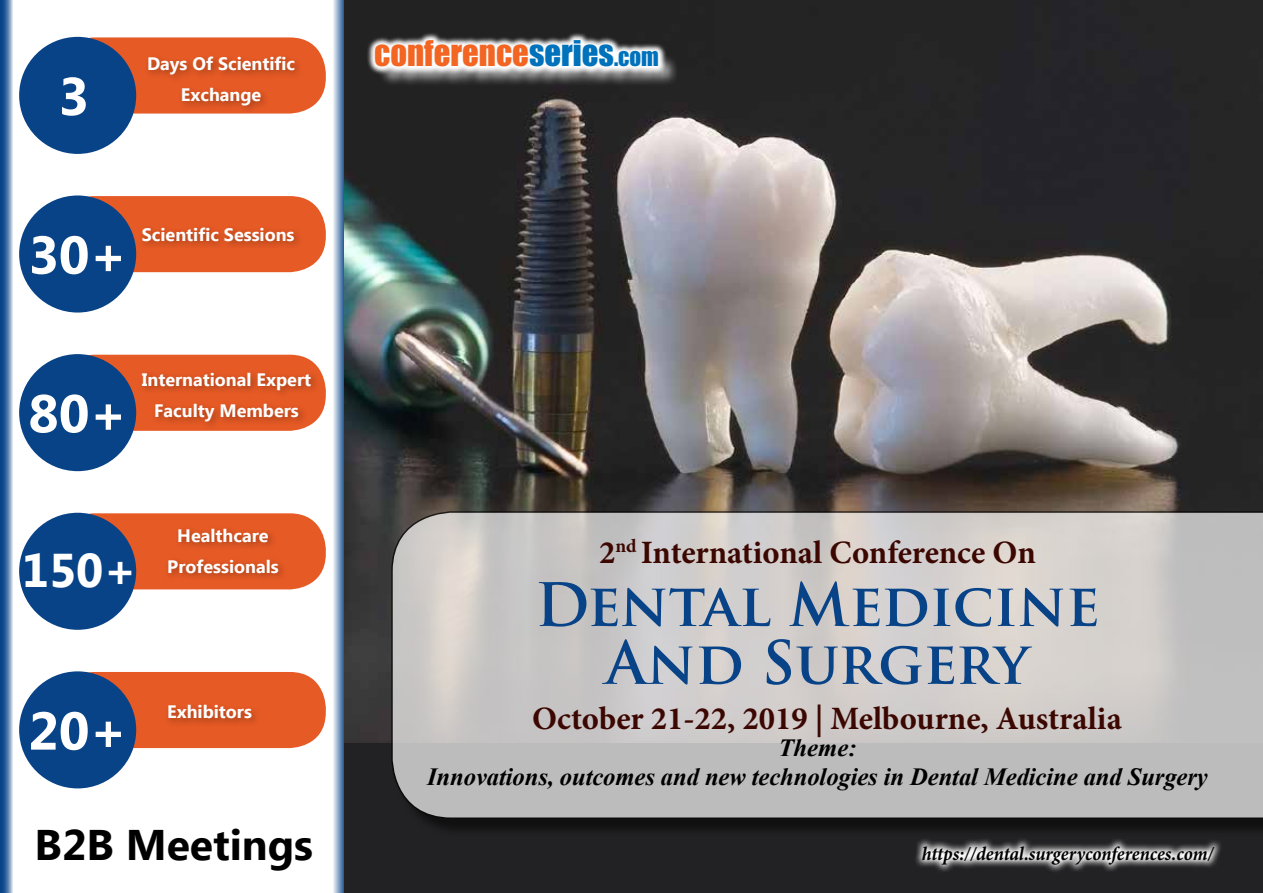
<style>
.page{position:relative;width:1263px;height:893px;background:#fff}
.page>*{position:absolute;margin:0;border:0;box-sizing:border-box;transform-origin:0 0}
.t1{font:700 58.2px/57.9px "Trajan Pro";letter-spacing:-.005em;color:#084388;text-align:center}
.t2{font:700 53.25px "Ebrima";color:#fff}
.t3{font:700 47.25px "Ebrima";color:#fff}
.t4{font:700 42.75px "Ebrima";color:#000}
.t5{font:32.7px "Impact";color:#f26522}
.t6{font:700 32.55px "Minion Pro";color:#3c0701}
.t7{font:italic 700 24.6px/29.5px "Times New Roman";letter-spacing:-.005em;color:#000;text-align:center}
.t8{font:italic 700 19.5px "Minion Pro";letter-spacing:-.005em;color:#000;scale:.95 1}
.t9{font:700 18px/30.9px "Ebrima";color:#fff;text-align:center}
.s1{color:#0072bc}
.s2{font-size:22.95px;color:#0072bc}
</style>
<div class="page">
<svg style="left:333px;top:0;width:12px;height:893px;background:#8da8c8"></svg>
<div style="left:58px;top:37px;width:268px;height:77px;background:#e65a25;border-radius:36px"></div>
<div style="left:19px;top:37px;width:117px;height:117px;background:#084388;border-radius:50%"></div>
<div style="left:144px;top:53px;width:160px;height:62px;background:#000;opacity:.3"></div>
<div style="left:58px;top:196px;width:268px;height:76px;background:#e65a25;border-radius:36px"></div>
<div style="left:19px;top:195px;width:117px;height:118px;background:#084388;border-radius:50%"></div>
<div style="left:138px;top:224px;width:165px;height:27px;background:#000;opacity:.3"></div>
<div style="left:58px;top:355px;width:268px;height:76px;background:#e65a25;border-radius:36px"></div>
<div style="left:19px;top:354px;width:117px;height:117px;background:#084388;border-radius:50%"></div>
<div style="left:138px;top:369px;width:182px;height:61px;background:#000;opacity:.3"></div>
<div style="left:58px;top:513px;width:268px;height:76px;background:#e65a25;border-radius:36px"></div>
<div style="left:19px;top:513px;width:117px;height:117px;background:#084388;border-radius:50%"></div>
<div style="left:164px;top:525px;width:124px;height:57px;background:#000;opacity:.3"></div>
<div style="left:58px;top:672px;width:268px;height:76px;background:#e65a25;border-radius:36px"></div>
<div style="left:19px;top:671px;width:117px;height:117px;background:#084388;border-radius:50%"></div>
<div style="left:164px;top:701px;width:97px;height:27px;background:#000;opacity:.3"></div>
<svg style="left:0;top:0;width:13px;height:893px;background:#517aab"></svg>
<div style="left:345px;top:0;width:918px;height:893px;background:#222224"></div>
<img style="left:345px;top:93px;width:836px;height:650px">
<div style="left:378px;top:44px;width:301px;height:43px;background:#fff;opacity:.75"></div>
<svg style="left:367px;top:33px;width:300px;height:43px;background:#bdbdbd"></svg>
<svg style="left:916px;top:839px;width:305px;height:33px"></svg>
<div style="left:393px;top:513px;width:870px;height:324px;background:#141416"></div>
<svg style="left:391px;top:511px;width:872px;height:308px;background:#c7c4c3"></svg>
<h2 class="t2" style="left:58px;top:57px;width:32px">3</h2>
<p class="t9" style="left:147px;top:49px;width:150px">Days Of Scientific<br>Exchange</p>
<h2 class="t2" style="left:28px;top:215px;width:100px">30+</h2>
<p class="t9" style="left:142px;top:220px;width:154px">Scientific Sessions</p>
<h2 class="t2" style="left:28px;top:374px;width:100px">80+</h2>
<p class="t9" style="left:142px;top:365px;width:171px">International Expert<br>Faculty Members</p>
<h3 class="t3" style="left:22px;top:535px;width:116px">150+</h3>
<p class="t9" style="left:167px;top:521px;width:113px">Healthcare<br>Professionals</p>
<h2 class="t2" style="left:28px;top:691px;width:100px">20+</h2>
<p class="t9" style="left:167px;top:697px;width:86px">Exhibitors</p>
<h3 class="t4" style="left:35px;top:813px;width:280px">B2B Meetings</h3>
<h3 class="t5" style="left:374px;top:28px;width:286px">CONFERENCE<span class="s1">SERIES</span><span class="s2">.COM</span></h3>
<h3 class="t6" style="left:599px;top:529px;width:438px">2<sup>nd</sup> International Conference On</h3>
<h1 class="t1" style="left:535px;top:576px;width:566px">Dental Medicine<br>And Surgery</h1>
<h3 class="t6" style="left:532px;top:695px;width:591px">October 21-22, 2019 | Melbourne, Australia</h3>
<h3 class="t7" style="left:427px;top:732px;width:782px">Theme:<br>Innovations, outcomes and new technologies in Dental Medicine and Surgery</h3>
<p class="t8" style="left:922px;top:839px;width:309px">https://dental.surgeryconferences.com/</p>
</div>
